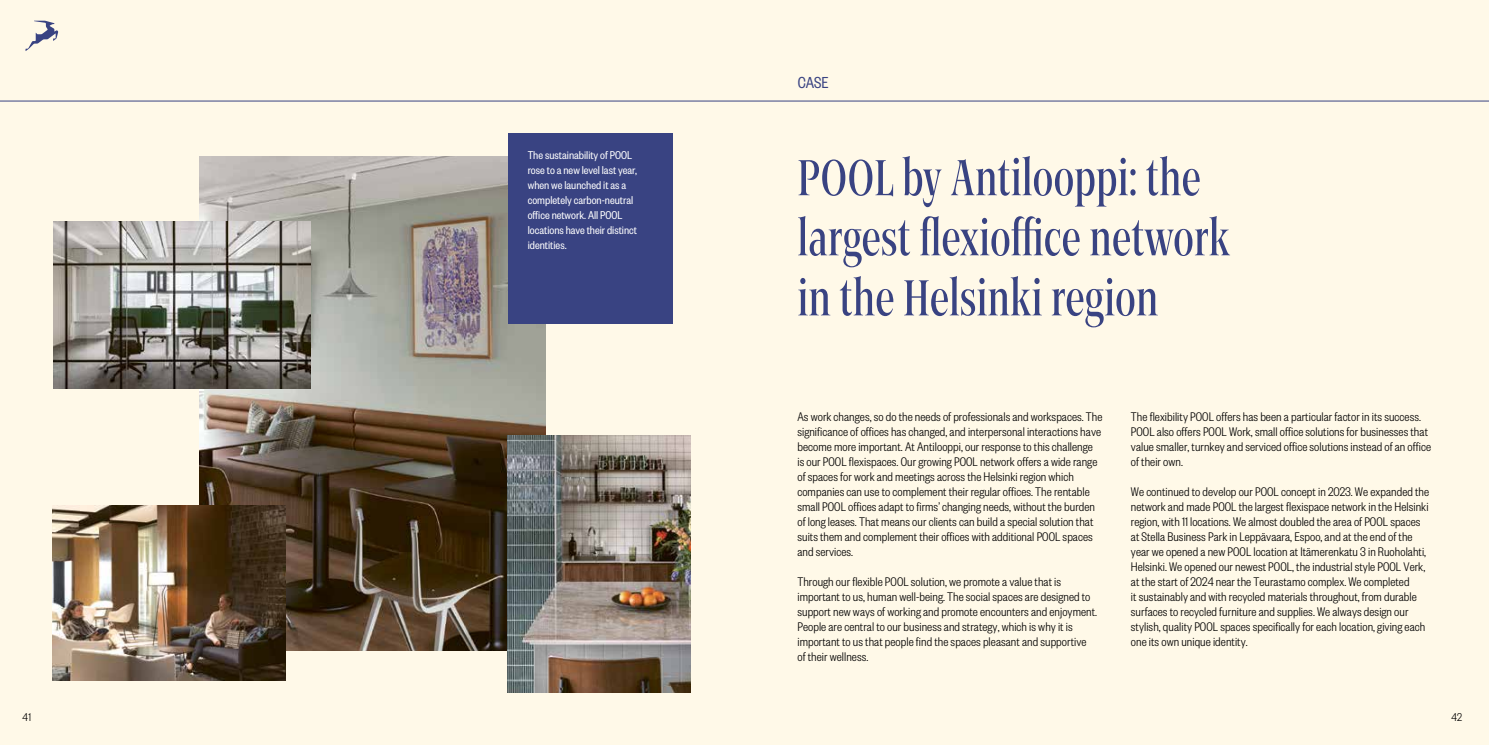
<style>
.page{position:relative;width:1489px;height:745px;background:#fff}
.page>*{position:absolute;margin:0;border:0;box-sizing:border-box;transform-origin:0 0}
.t1{font:500 50px/60px "Epika Serif Extra Condensed Premium";color:#394382}
.t2{font:17.5px "Founders Grotesk Cond";color:#394382}
.t3{font:300 13.75px/15px "Founders Grotesk Cond";letter-spacing:.005em;color:#000}
.t4{font:12.5px/15px "Founders Grotesk Cond";color:#fff}
.t5{font:300 12.5px "Founders Grotesk Cond";color:#000}
</style>
<div class="page">
<div style="left:0;top:0;width:1488px;height:744px;background:#fff9e8"></div>
<svg style="left:26px;top:21px;width:32px;height:30px"></svg>
<hr style="left:0;top:101px;width:1488px;height:1px;background:#394382">
<img style="left:199px;top:156px;width:346px;height:494px">
<img style="left:53px;top:221px;width:257px;height:167px">
<img style="left:53px;top:505px;width:233px;height:175px">
<div style="left:508px;top:133px;width:165px;height:190px;background:#394382"></div>
<img style="left:507px;top:435px;width:184px;height:257px">
<p class="t4" style="left:528px;top:147px;width:111px">The sustainability of POOL rose to a new level last year, when we launched it as a completely carbon-neutral office network. All POOL locations have their distinct identities.</p>
<p class="t2" style="left:797px;top:73px;width:32px">CASE</p>
<h1 class="t1" style="left:797px;top:145px;width:434px">POOL by Antilooppi: the largest flexioffice network in the Helsinki region</h1>
<p class="t3" style="left:797px;top:408px;width:306px">As work changes, so do the needs of professionals and workspaces. The significance of offices has changed, and interpersonal interactions have become more important. At Antilooppi, our response to this challenge is our POOL flexispaces. Our growing POOL network offers a wide range of spaces for work and meetings across the Helsinki region which companies can use to complement their regular offices. The rentable small POOL offices adapt to firms’ changing needs, without the burden of long leases. That means our clients can build a special solution that suits them and complement their offices with additional POOL spaces and services.</p>
<p class="t3" style="left:797px;top:573px;width:301px">Through our flexible POOL solution, we promote a value that is important to us, human well-being. The social spaces are designed to support new ways of working and promote encounters and enjoyment.<br>People are central to our business and strategy, which is why it is important to us that people find the spaces pleasant and supportive of their wellness.</p>
<p class="t3" style="left:1130px;top:408px;width:302px">The flexibility POOL offers has been a particular factor in its success.<br>POOL also offers POOL Work, small office solutions for businesses that value smaller, turnkey and serviced office solutions instead of an office of their own.</p>
<p class="t3" style="left:1130px;top:483px;width:300px">We continued to develop our POOL concept in 2023. We expanded the network and made POOL the largest flexispace network in the Helsinki region, with 11 locations. We almost doubled the area of POOL spaces at Stella Business Park in Leppävaara, Espoo, and at the end of the year we opened a new POOL location at Itämerenkatu 3 in Ruoholahti, Helsinki. We opened our newest POOL, the industrial style POOL Verk, at the start of 2024 near the Teurastamo complex. We completed<br>it sustainably and with recycled materials throughout, from durable surfaces to recycled furniture and supplies. We always design our stylish, quality POOL spaces specifically for each location, giving each one its own unique identity.</p>
<p class="t5" style="left:23px;top:709px;width:10px">41</p>
<p class="t5" style="left:1451px;top:709px;width:12px">42</p>
</div>
